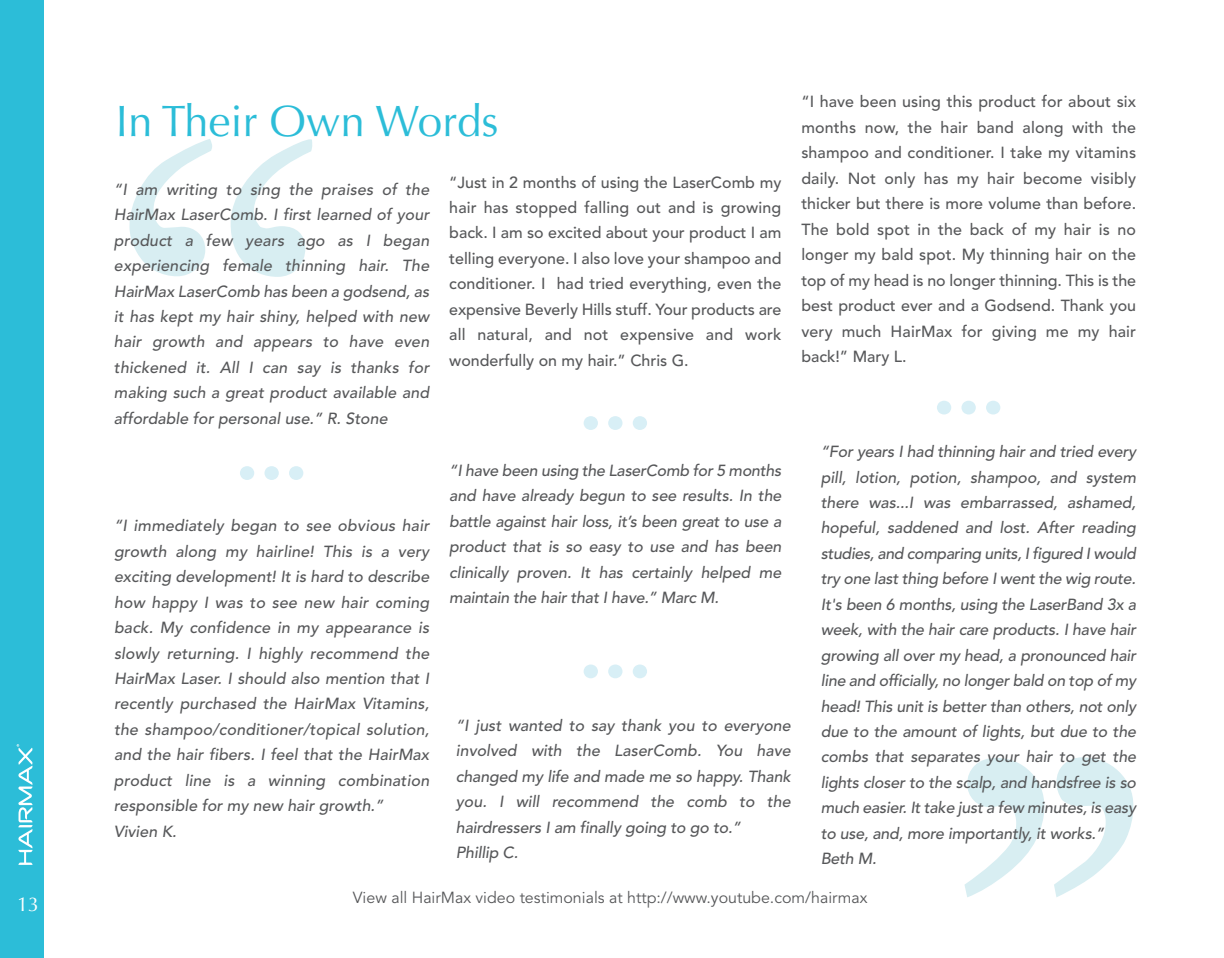
<style>
.page{position:relative;width:1224px;height:958px;background:#fff}
.page>*{position:absolute;margin:0;border:0;box-sizing:border-box;transform-origin:0 0}
.t1{font:44px "Optima LT Std";color:#2cbdd8}
.t2{font:20px "Optima";color:#fff}
.t3{font:italic 500 16px/25.4px "Avenir";letter-spacing:-.005em;color:#57585a}
.t4{font:500 16px/25.4px "Avenir";letter-spacing:.01em;color:#57585a;text-align:justify}
.t5{font:16px "Avenir";color:#57585a}
</style>
<div class="page">
<div style="left:0;top:447px;width:44px;height:511px;background:#2cbdd8"></div>
<div style="left:0;top:0;width:44px;height:513px;background:#2cbdd8"></div>
<svg style="left:17px;top:744px;width:16px;height:121px"></svg>
<svg style="left:964px;top:757px;width:169px;height:140px"></svg>
<svg style="left:129px;top:139px;width:183px;height:138px"></svg>
<svg style="left:937px;top:401px;width:14px;height:13px"></svg>
<svg style="left:962px;top:401px;width:14px;height:13px"></svg>
<svg style="left:986px;top:401px;width:14px;height:13px"></svg>
<svg style="left:584px;top:416px;width:14px;height:14px"></svg>
<svg style="left:608px;top:416px;width:14px;height:14px"></svg>
<svg style="left:633px;top:416px;width:14px;height:14px"></svg>
<svg style="left:584px;top:664px;width:14px;height:14px"></svg>
<svg style="left:608px;top:664px;width:14px;height:14px"></svg>
<svg style="left:633px;top:664px;width:14px;height:14px"></svg>
<svg style="left:240px;top:466px;width:14px;height:14px"></svg>
<svg style="left:265px;top:466px;width:14px;height:14px"></svg>
<svg style="left:289px;top:466px;width:14px;height:14px"></svg>
<p class="t2" style="left:17px;top:892px;width:24px">13</p>
<h1 class="t1" style="left:116px;top:103px;width:384px">In Their Own Words</h1>
<p class="t3" style="left:114px;top:177px;width:317px;text-align:justify">“I am writing to sing the praises of the HairMax LaserComb. I first learned of your product a few years ago as I began experiencing female thinning hair. The HairMax LaserComb has been a godsend, as it has kept my hair shiny, helped with new hair growth and appears to have even thickened it. All I can say is thanks for making such a great product available and affordable for personal use.” R. Stone</p>
<p class="t4" style="left:449px;top:168px;width:334px">“Just in 2 months of using the LaserComb my hair has stopped falling out and is growing back. I am so excited about your product I am telling everyone. I also love your shampoo and conditioner. I had tried everything, even the expensive Beverly Hills stuff. Your products are all natural, and not expensive and work wonderfully on my hair.” Chris G.</p>
<p class="t4" style="left:801px;top:88px;width:336px">“I have been using this product for about six months now, the hair band along with the shampoo and conditioner. I take my vitamins daily. Not only has my hair become visibly thicker but there is more volume than before.<br>The bold spot in the back of my hair is no longer my bald spot. My thinning hair on the top of my head is no longer thinning. This is the best product ever and a Godsend. Thank you very much HairMax for giving me my hair back!” Mary L.</p>
<p class="t3" style="left:821px;top:439px;width:317px">“For years I had thinning hair and tried every pill, lotion, potion, shampoo, and system there was...I was embarrassed, ashamed, hopeful, saddened and lost. After reading studies, and comparing units, I figured I would try one last thing before I went the wig route.<br>It's been 6 months, using the LaserBand 3x a week, with the hair care products. I have hair growing all over my head, a pronounced hair line and officially, no longer bald on top of my head! This unit is better than others, not only due to the amount of lights, but due to the combs that separates your hair to get the lights closer to the scalp, and handsfree is so much easier. It take just a few minutes, is easy to use, and, more importantly, it works.” Beth M.</p>
<p class="t5" style="left:353px;top:888px;width:516px">View all HairMax video testimonials at http://www.youtube.com/hairmax</p>
<p class="t3" style="left:449px;top:458px;width:334px;text-align:justify">“I have been using the LaserComb for 5 months and have already begun to see results. In the battle against hair loss, it’s been great to use a product that is so easy to use and has been clinically proven. It has certainly helped me maintain the hair that I have.” Marc M.</p>
<p class="t3" style="left:114px;top:513px;width:317px">“I immediately began to see obvious hair growth along my hairline! This is a very exciting development! It is hard to describe how happy I was to see new hair coming back. My confidence in my appearance is slowly returning. I highly recommend the HairMax Laser. I should also mention that I recently purchased the HairMax Vitamins, the shampoo/conditioner/topical solution, and the hair fibers. I feel that the HairMax product line is a winning combination responsible for my new hair growth.” Vivien K.</p>
<p class="t3" style="left:456px;top:712px;width:336px">“I just wanted to say thank you to everyone involved with the LaserComb. You have changed my life and made me so happy. Thank you. I will recommend the comb to the hairdressers I am finally going to go to.”<br>Phillip C.</p>
</div>
